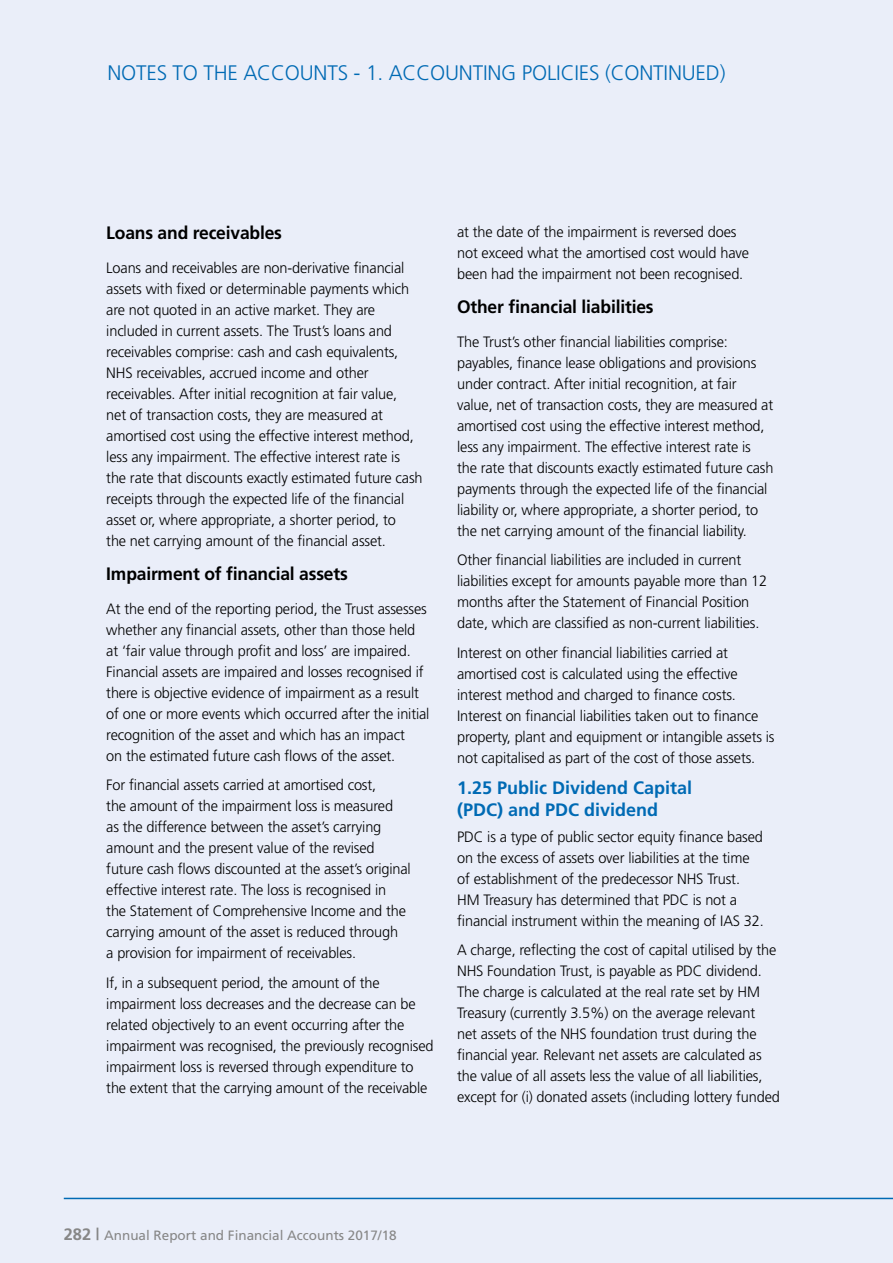
<style>
.page{position:relative;width:893px;height:1263px;background:#eaeef9}
.page>*{position:absolute;margin:0;border:0;box-sizing:border-box;transform-origin:0 0}
.t1{font:300 21px "Frutiger";letter-spacing:-.01em;color:#006ab4}
.t2{font:700 18px "Frutiger";letter-spacing:-.01em;color:#000}
.t3{font:700 18px/22.5px "Frutiger";color:#006ab4}
.t4{font:300 15px/21px "Frutiger";letter-spacing:-.01em;color:#000}
.t5{font:13.5px "Frutiger";color:#878787}
.s1{font-weight:700;font-size:16.5px}
</style>
<div class="page">
<hr style="left:64px;top:1198px;width:829px;height:1px;background:#006ab4">
<h1 class="t1" style="left:107px;top:61px;width:620px">NOTES TO THE ACCOUNTS - 1. ACCOUNTING POLICIES (CONTINUED)</h1>
<p class="t2" style="left:106px;top:223px;width:177px">Loans and receivables</p>
<p class="t4" style="left:106px;top:257px;width:318px">Loans and receivables are non-derivative financial assets with fixed or determinable payments which are not quoted in an active market. They are included in current assets. The Trust’s loans and receivables comprise: cash and cash equivalents, NHS receivables, accrued income and other receivables. After initial recognition at fair value,<br>net of transaction costs, they are measured at amortised cost using the effective interest method, less any impairment. The effective interest rate is the rate that discounts exactly estimated future cash receipts through the expected life of the financial asset or, where appropriate, a shorter period, to<br>the net carrying amount of the financial asset.</p>
<p class="t2" style="left:106px;top:563px;width:243px">Impairment of financial assets</p>
<p class="t4" style="left:106px;top:598px;width:325px">At the end of the reporting period, the Trust assesses whether any financial assets, other than those held at ‘fair value through profit and loss’ are impaired.<br>Financial assets are impaired and losses recognised if there is objective evidence of impairment as a result of one or more events which occurred after the initial recognition of the asset and which has an impact<br>on the estimated future cash flows of the asset.</p>
<p class="t4" style="left:106px;top:774px;width:306px">For financial assets carried at amortised cost,<br>the amount of the impairment loss is measured<br>as the difference between the asset’s carrying amount and the present value of the revised future cash flows discounted at the asset’s original effective interest rate. The loss is recognised in<br>the Statement of Comprehensive Income and the carrying amount of the asset is reduced through<br>a provision for impairment of receivables.</p>
<p class="t4" style="left:106px;top:972px;width:329px">If, in a subsequent period, the amount of the impairment loss decreases and the decrease can be related objectively to an event occurring after the impairment was recognised, the previously recognised impairment loss is reversed through expenditure to the extent that the carrying amount of the receivable</p>
<p class="t4" style="left:457px;top:221px;width:293px">at the date of the impairment is reversed does not exceed what the amortised cost would have been had the impairment not been recognised.</p>
<p class="t2" style="left:457px;top:296px;width:198px">Other financial liabilities</p>
<p class="t4" style="left:457px;top:331px;width:318px">The Trust’s other financial liabilities comprise: payables, finance lease obligations and provisions under contract. After initial recognition, at fair value, net of transaction costs, they are measured at amortised cost using the effective interest method, less any impairment. The effective interest rate is the rate that discounts exactly estimated future cash payments through the expected life of the financial liability or, where appropriate, a shorter period, to the net carrying amount of the financial liability.</p>
<p class="t4" style="left:457px;top:549px;width:312px">Other financial liabilities are included in current liabilities except for amounts payable more than 12 months after the Statement of Financial Position date, which are classified as non-current liabilities.</p>
<p class="t4" style="left:457px;top:642px;width:319px">Interest on other financial liabilities carried at amortised cost is calculated using the effective interest method and charged to finance costs.<br>Interest on financial liabilities taken out to finance property, plant and equipment or intangible assets is not capitalised as part of the cost of those assets.</p>
<p class="t3" style="left:457px;top:776px;width:237px">1.25 Public Dividend Capital (PDC) and PDC dividend</p>
<p class="t4" style="left:457px;top:826px;width:308px">PDC is a type of public sector equity finance based on the excess of assets over liabilities at the time of establishment of the predecessor NHS Trust.<br>HM Treasury has determined that PDC is not a financial instrument within the meaning of IAS 32.</p>
<p class="t4" style="left:457px;top:939px;width:324px">A charge, reflecting the cost of capital utilised by the NHS Foundation Trust, is payable as PDC dividend.<br>The charge is calculated at the real rate set by HM Treasury (currently 3.5%) on the average relevant<br>net assets of the NHS foundation trust during the financial year. Relevant net assets are calculated as the value of all assets less the value of all liabilities, except for (i) donated assets (including lottery funded</p>
<p class="t5" style="left:64px;top:1227px;width:334px"><span class="s1">282 |</span> Annual Report and Financial Accounts 2017/18</p>
</div>
